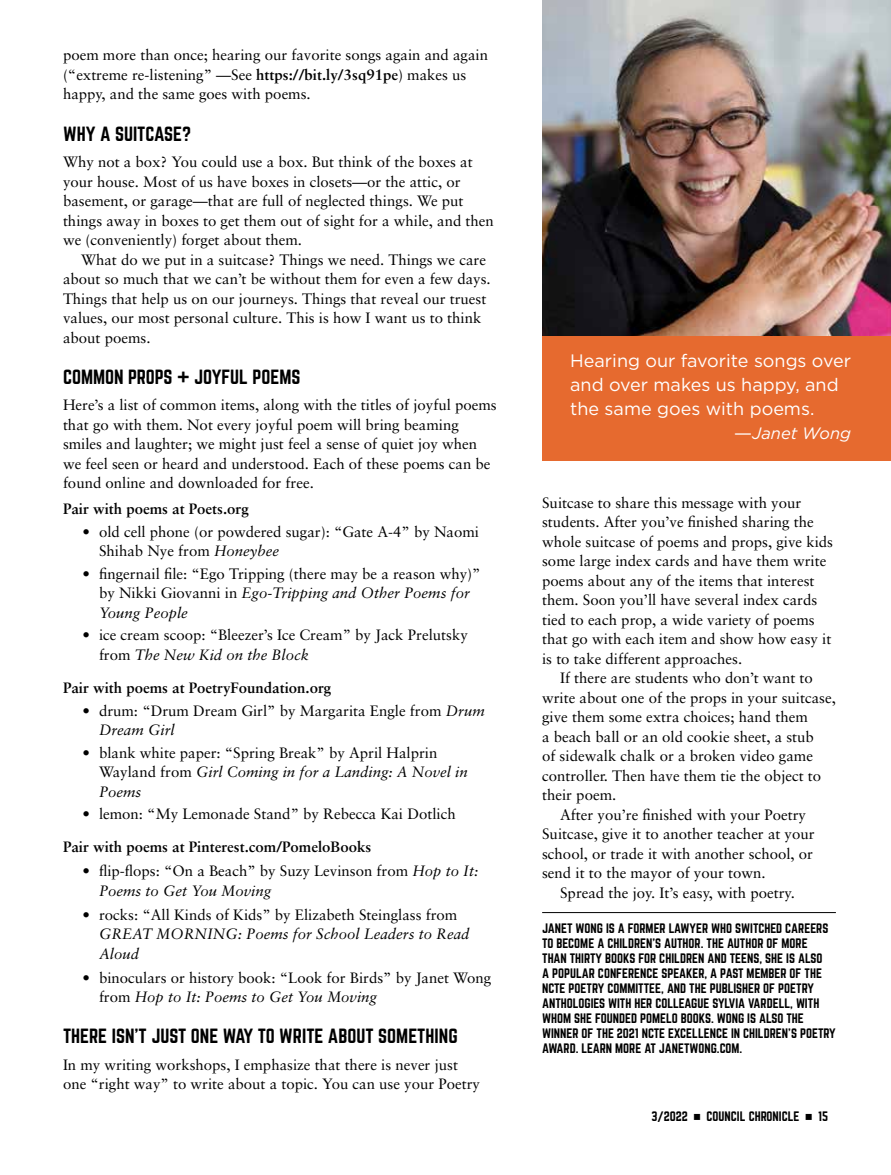
<style>
.page{position:relative;width:891px;height:1175px;background:#fff}
.page>*{position:absolute;margin:0;border:0;box-sizing:border-box;transform-origin:0 0}
.t1{font:18px "Norwester";color:#000}
.t2{font:18px/24px "Gotham";color:#fff}
.t3{font:italic 16.5px "Gotham";color:#fff}
.t4{font:15px/19.5px "Sabon";color:#000}
.t5{font:700 15px "Sabon";color:#000}
.t6{font:italic 15px/19.5px "Sabon";color:#000}
.t7{font:12px/15px "Norwester";color:#000}
.s1{font-weight:700}
.s2{font-style:italic}
.s3{font-style:normal}
</style>
<div class="page">
<hr style="left:542px;top:912px;width:294px;height:1px;background:#000">
<img style="left:542px;top:0;width:349px;height:336px">
<div style="left:542px;top:336px;width:349px;height:125px;background:#e66a2f"></div>
<p class="t4" style="left:63px;top:45px;width:427px">poem more than once; hearing our favorite songs again and again (“extreme re-listening” —See <span class="s1">https://bit.ly/3sq91pe</span>) makes us happy, and the same goes with poems.</p>
<p class="t1" style="left:63px;top:125px;width:130px">WHY A SUITCASE?</p>
<p class="t4" style="left:63px;top:152px;width:432px">Why not a box? You could use a box. But think of the boxes at your house. Most of us have boxes in closets—or the attic, or basement, or garage—that are full of neglected things. We put things away in boxes to get them out of sight for a while, and then we (conveniently) forget about them.</p>
<p class="t4" style="left:63px;top:249px;width:429px;text-indent:18px">What do we put in a suitcase? Things we need. Things we care about so much that we can’t be without them for even a few days.<br>Things that help us on our journeys. Things that reveal our truest values, our most personal culture. This is how I want us to think about poems.</p>
<p class="t1" style="left:63px;top:368px;width:239px">COMMON PROPS + JOYFUL POEMS</p>
<p class="t4" style="left:63px;top:395px;width:435px">Here’s a list of common items, along with the titles of joyful poems that go with them. Not every joyful poem will bring beaming smiles and laughter; we might just feel a sense of quiet joy when we feel seen or heard and understood. Each of these poems can be found online and downloaded for free.</p>
<p class="t5" style="left:63px;top:500px;width:187px">Pair with poems at Poets.org</p>
<p class="t4" style="left:99px;top:522px;width:382px;text-indent:-16px">• old cell phone (or powdered sugar): “Gate A-4” by Naomi<br>Shihab Nye from <span class="s2">Honeybee</span></p>
<p class="t4" style="left:99px;top:564px;width:383px;text-indent:-16px">• fingernail file: “Ego Tripping (there may be a reason why)” by Nikki Giovanni in <span class="s2">Ego-Tripping and Other Poems for<br>Young People</span></p>
<p class="t4" style="left:99px;top:625px;width:370px;text-indent:-16px">• ice cream scoop: “Bleezer’s Ice Cream” by Jack Prelutsky from <span class="s2">The New Kid on the Block</span></p>
<p class="t5" style="left:63px;top:678px;width:270px">Pair with poems at PoetryFoundation.org</p>
<p class="t4" style="left:99px;top:700px;width:387px;text-indent:-16px">• drum: “Drum Dream Girl” by Margarita Engle from <span class="s2">Drum<br>Dream Girl</span></p>
<p class="t4" style="left:99px;top:742px;width:370px;text-indent:-16px">• blank white paper: “Spring Break” by April Halprin<br>Wayland from <span class="s2">Girl Coming in for a Landing: A Novel in<br>Poems</span></p>
<p class="t4" style="left:82px;top:804px;width:375px">• lemon: “My Lemonade Stand” by Rebecca Kai Dotlich</p>
<p class="t5" style="left:63px;top:837px;width:310px">Pair with poems at Pinterest.com/PomeloBooks</p>
<p class="t4" style="left:99px;top:861px;width:381px;text-indent:-16px">• flip-flops: “On a Beach” by Suzy Levinson from <span class="s2">Hop to It:<br>Poems to Get You Moving</span></p>
<p class="t4" style="left:82px;top:904px;width:376px">• rocks: “All Kinds of Kids” by Elizabeth Steinglass from</p>
<p class="t6" style="left:99px;top:924px;width:372px">GREAT MORNING: Poems for School Leaders to Read<br>Aloud</p>
<p class="t4" style="left:99px;top:967px;width:394px;text-indent:-16px">• binoculars or history book: “Look for Birds” by Janet Wong from <span class="s2">Hop to It: Poems to Get You Moving</span></p>
<p class="t1" style="left:63px;top:1027px;width:396px">THERE ISN’T JUST ONE WAY TO WRITE ABOUT SOMETHING</p>
<p class="t4" style="left:63px;top:1054px;width:419px">In my writing workshops, I emphasize that there is never just one “right way” to write about a topic. You can use your Poetry</p>
<p class="t2" style="left:570px;top:349px;width:282px">Hearing our favorite songs over and over makes us happy, and the same goes with poems.</p>
<p class="t3" style="left:734px;top:423px;width:119px"><span class="s3">—</span>Janet Wong</p>
<p class="t4" style="left:542px;top:492px;width:292px">Suitcase to share this message with your students. After you’ve finished sharing the whole suitcase of poems and props, give kids some large index cards and have them write poems about any of the items that interest them. Soon you’ll have several index cards tied to each prop, a wide variety of poems that go with each item and show how easy it is to take different approaches.</p>
<p class="t4" style="left:560px;top:668px;width:254px">If there are students who don’t want to</p>
<p class="t4" style="left:542px;top:687px;width:295px">write about one of the props in your suitcase,</p>
<p class="t4" style="left:542px;top:707px;width:267px">give them some extra choices; hand them</p>
<p class="t4" style="left:542px;top:726px;width:273px">a beach ball or an old cookie sheet, a stub</p>
<p class="t4" style="left:542px;top:746px;width:272px">of sidewalk chalk or a broken video game</p>
<p class="t4" style="left:542px;top:765px;width:281px">controller. Then have them tie the object to</p>
<p class="t4" style="left:542px;top:785px;width:76px">their poem.</p>
<p class="t4" style="left:560px;top:804px;width:247px">After you’re finished with your Poetry</p>
<p class="t4" style="left:542px;top:824px;width:274px">Suitcase, give it to another teacher at your</p>
<p class="t4" style="left:542px;top:843px;width:272px">school, or trade it with another school, or</p>
<p class="t4" style="left:542px;top:863px;width:225px">send it to the mayor of your town.</p>
<p class="t4" style="left:560px;top:882px;width:236px">Spread the joy. It’s easy, with poetry.</p>
<p class="t7" style="left:542px;top:921px;width:295px">JANET WONG IS A FORMER LAWYER WHO SWITCHED CAREERS TO BECOME A CHILDREN’S AUTHOR. THE AUTHOR OF MORE<br>THAN THIRTY BOOKS FOR CHILDREN AND TEENS, SHE IS ALSO<br>A POPULAR CONFERENCE SPEAKER, A PAST MEMBER OF THE NCTE POETRY COMMITTEE, AND THE PUBLISHER OF POETRY ANTHOLOGIES WITH HER COLLEAGUE SYLVIA VARDELL, WITH WHOM SHE FOUNDED POMELO BOOKS. WONG IS ALSO THE WINNER OF THE 2021 NCTE EXCELLENCE IN CHILDREN’S POETRY AWARD. LEARN MORE AT JANETWONG.COM.</p>
<p class="t7" style="left:652px;top:1109px;width:38px">3/2022</p>
<p class="t7" style="left:707px;top:1109px;width:94px">COUNCIL CHRONICLE</p>
<p class="t7" style="left:818px;top:1109px;width:11px">15</p>
</div>
